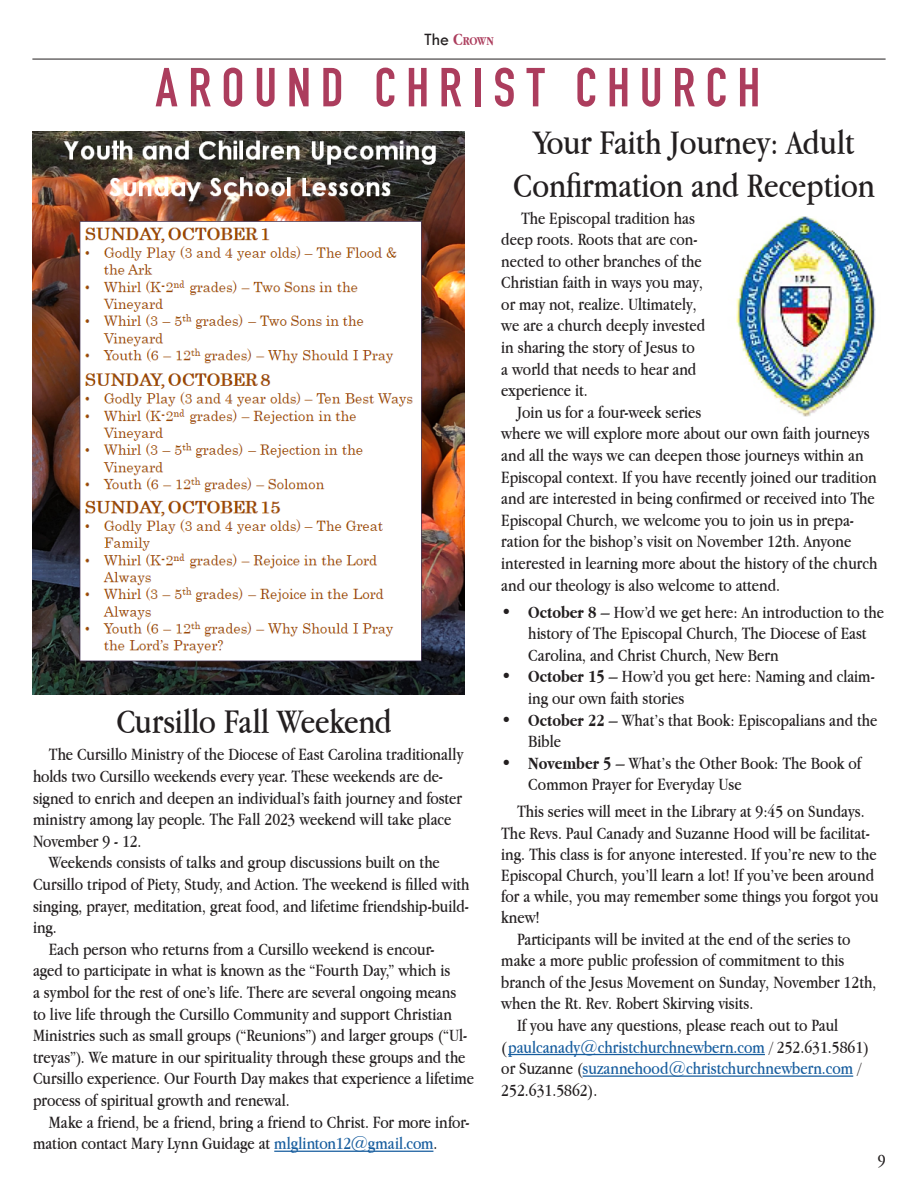
<style>
.page{position:relative;width:918px;height:1188px;background:#fff}
.page>*{position:absolute;margin:0;border:0;box-sizing:border-box;transform-origin:0 0}
.t1{font:700 54px "DIN Condensed";letter-spacing:.185em;color:#ac3d5d}
.t2{font:36px/43.2px "Apple Garamond";color:#231f20;text-align:center}
.t3{font:18px/21.6px "Apple Garamond";color:#231f20}
.t4{font:700 12.6px "Apple Garamond";color:#ac3d5d}
.s1{font-family:"Tw Cen";font-weight:400;font-size:18px;color:#231f20}
.s2{font-size:18px}
.s3{font-weight:700}
.s4{color:#175d9e}
</style>
<div class="page">
<hr style="left:32px;top:59px;width:854px;height:1px;background:#231f20">
<hr style="left:274px;top:1151px;width:159px;height:1px;background:#175d9e">
<img style="left:32px;top:132px;width:432px;height:563px">
<hr style="left:508px;top:1054px;width:257px;height:1px;background:#175d9e">
<hr style="left:583px;top:1075px;width:270px;height:2px;background:#175d9e">
<img style="left:736px;top:217px;width:140px;height:199px">
<p class="t4" style="left:424px;top:34px;width:71px"><span class="s1">The</span> <span class="s2">C</span>ROWN</p>
<p class="t1" style="left:156px;top:51px;width:606px">AROUND CHRIST CHURCH</p>
<p class="t2" style="left:513px;top:120px;width:363px">Your Faith Journey: Adult<br>Confirmation and Reception</p>
<p class="t3" style="left:501px;top:207px;width:205px;text-indent:20px">The Episcopal tradition has deep roots. Roots that are con&shy;nected to other branches of the<br>Christian faith in ways you may, or may not, realize. Ultimately, we are a church deeply invested in sharing the story of Jesus to a world that needs to hear and experience it.</p>
<p class="t3" style="left:501px;top:401px;width:378px;text-indent:16px">Join us for a four-week series<br>where we will explore more about our own faith journeys and all the ways we can deepen those journeys within an Episcopal context. If you have recently joined our tradition and are interested in being confirmed or received into The Episcopal Church, we welcome you to join us in prepa&shy;ration for the bishop’s visit on November 12th. Anyone interested in learning more about the history of the church and our theology is also welcome to attend.</p>
<p class="t3" style="left:528px;top:601px;width:358px;text-indent:-27px"><span class="s3">• October 8</span> – How’d we get here: An introduction to the history of The Episcopal Church, The Diocese of East<br>Carolina, and Christ Church, New Bern</p>
<p class="t3" style="left:528px;top:665px;width:348px;text-indent:-27px"><span class="s3">• October 15</span> – How’d you get here: Naming and claim&shy;ing our own faith stories</p>
<p class="t3" style="left:528px;top:709px;width:351px;text-indent:-27px"><span class="s3">• October 22</span> – What’s that Book: Episcopalians and the<br>Bible</p>
<p class="t3" style="left:528px;top:752px;width:334px;text-indent:-27px"><span class="s3">• November 5</span> – What’s the Other Book: The Book of<br>Common Prayer for Everyday Use</p>
<p class="t3" style="left:501px;top:801px;width:379px;line-height:21.1px;text-indent:16px">This series will meet in the Library at 9:45 on Sundays.<br>The Revs. Paul Canady and Suzanne Hood will be facilitat&shy;ing. This class is for anyone interested. If you’re new to the Episcopal Church, you’ll learn a lot! If you’ve been around for a while, you may remember some things you forgot you knew!</p>
<p class="t3" style="left:501px;top:928px;width:377px;text-indent:16px">Participants will be invited at the end of the series to make a more public profession of commitment to this branch of the Jesus Movement on Sunday, November 12th, when the Rt. Rev. Robert Skirving visits.</p>
<p class="t3" style="left:501px;top:1014px;width:369px;text-indent:16px">If you have any questions, please reach out to Paul (<span class="s4">paulcanady@christchurchnewbern.com</span> / 252.631.5861) or Suzanne (<span class="s4">suzannehood@christchurchnewbern.com</span> / 252.631.5862).</p>
<p class="t2" style="left:116px;top:700px;width:277px">Cursillo Fall Weekend</p>
<p class="t3" style="left:33px;top:744px;width:432px;text-indent:16px">The Cursillo Ministry of the Diocese of East Carolina traditionally holds two Cursillo weekends every year. These weekends are de&shy;signed to enrich and deepen an individual’s faith journey and foster ministry among lay people. The Fall 2023 weekend will take place November 9 - 12.</p>
<p class="t3" style="left:33px;top:852px;width:438px;text-indent:16px">Weekends consists of talks and group discussions built on the Cursillo tripod of Piety, Study, and Action. The weekend is filled with singing, prayer, meditation, great food, and lifetime friendship-build&shy;ing.</p>
<p class="t3" style="left:33px;top:938px;width:443px;text-indent:16px">Each person who returns from a Cursillo weekend is encour-<br>aged to participate in what is known as the “Fourth Day,” which is<br>a symbol for the rest of one’s life. There are several ongoing means<br>to live life through the Cursillo Community and support Christian Ministries such as small groups (“Reunions”) and larger groups (“Ul&shy;treyas”). We mature in our spirituality through these groups and the Cursillo experience. Our Fourth Day makes that experience a lifetime process of spiritual growth and renewal.</p>
<p class="t3" style="left:33px;top:1111px;width:438px;text-indent:16px">Make a friend, be a friend, bring a friend to Christ. For more infor&shy;mation contact Mary Lynn Guidage at <span class="s4">mlglinton12@gmail.com</span>.</p>
<p class="t3" style="left:878px;top:1149px;width:9px">9</p>
</div>
